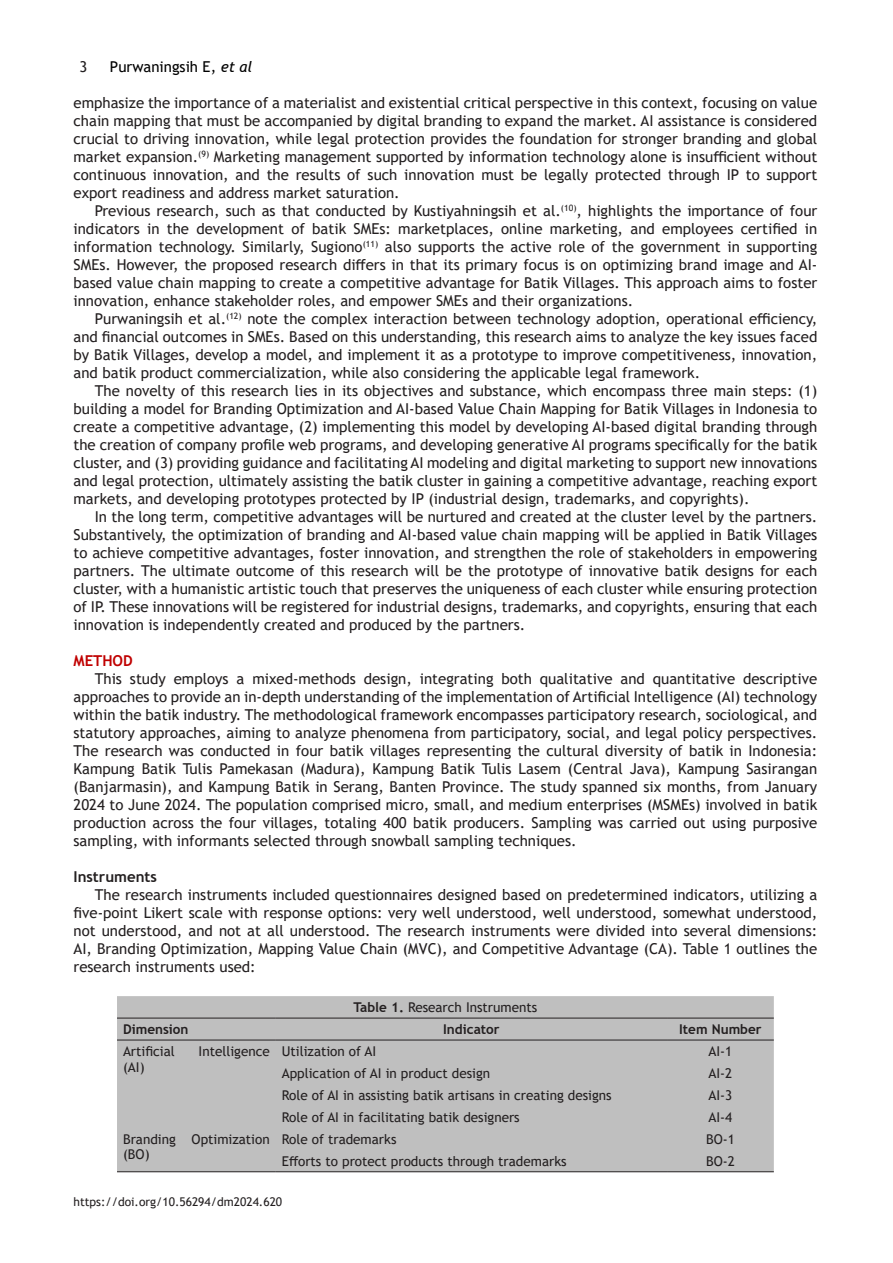
<style>
.page{position:relative;width:893px;height:1263px;background:#fff}
.page>*{position:absolute;margin:0;border:0;box-sizing:border-box;transform-origin:0 0}
.t1{font:15px/18px "Trebuchet MS";color:#231f20;text-align:justify}
.t2{font:15px "Trebuchet MS";color:#000}
.t3{font:700 15px "Trebuchet MS";color:#231f20}
.t4{font:700 15px "Trebuchet MS";color:#c00000}
.t5{font:13.5px/15.5px "Trebuchet MS";color:#231f20}
.t6{font:700 13.5px "Trebuchet MS";color:#231f20}
.t7{font:12px "Trebuchet MS";color:#231f20}
.s1{font-style:italic}
.s2{font-weight:700}
</style>
<div class="page">
<div style="left:117px;top:996px;width:657px;height:175px;background:#bfbfbf"></div>
<hr style="left:117px;top:1171px;width:159px;height:1px;background:#231f20">
<hr style="left:276px;top:1171px;width:391px;height:1px;background:#231f20">
<hr style="left:667px;top:1171px;width:107px;height:1px;background:#231f20">
<hr style="left:117px;top:1018px;width:159px;height:1px;background:#231f20">
<hr style="left:276px;top:1018px;width:391px;height:1px;background:#231f20">
<hr style="left:667px;top:1018px;width:107px;height:1px;background:#231f20">
<hr style="left:117px;top:1040px;width:159px;height:1px;background:#231f20">
<hr style="left:276px;top:1040px;width:391px;height:1px;background:#231f20">
<hr style="left:667px;top:1040px;width:107px;height:1px;background:#231f20">
<p class="t1" style="left:80px;top:58px;width:9px">3</p>
<p class="t2" style="left:110px;top:57px;width:144px">Purwaningsih E, <span class="s1">et al</span></p>
<p class="t1" style="left:74px;top:94px;width:745px">emphasize the importance of a materialist and existential critical perspective in this context, focusing on value chain mapping that must be accompanied by digital branding to expand the market. AI assistance is considered crucial to driving innovation, while legal protection provides the foundation for stronger branding and global market expansion.<sup>(9)</sup> Marketing management supported by information technology alone is insufficient without continuous innovation, and the results of such innovation must be legally protected through IP to support export readiness and address market saturation.</p>
<p class="t1" style="left:74px;top:202px;width:745px;text-indent:21px">Previous research, such as that conducted by Kustiyahningsih et al.<sup>(10)</sup>, highlights the importance of four indicators in the development of batik SMEs: marketplaces, online marketing, and employees certified in information technology. Similarly, Sugiono<sup>(11)</sup> also supports the active role of the government in supporting SMEs. However, the proposed research differs in that its primary focus is on optimizing brand image and AI&shy;based value chain mapping to create a competitive advantage for Batik Villages. This approach aims to foster innovation, enhance stakeholder roles, and empower SMEs and their organizations.</p>
<p class="t1" style="left:74px;top:310px;width:745px;text-indent:21px">Purwaningsih et al.<sup>(12)</sup> note the complex interaction between technology adoption, operational efficiency, and financial outcomes in SMEs. Based on this understanding, this research aims to analyze the key issues faced by Batik Villages, develop a model, and implement it as a prototype to improve competitiveness, innovation, and batik product commercialization, while also considering the applicable legal framework.</p>
<p class="t1" style="left:74px;top:382px;width:745px;text-indent:21px">The novelty of this research lies in its objectives and substance, which encompass three main steps: (1) building a model for Branding Optimization and AI-based Value Chain Mapping for Batik Villages in Indonesia to create a competitive advantage, (2) implementing this model by developing AI-based digital branding through the creation of company profile web programs, and developing generative AI programs specifically for the batik cluster, and (3) providing guidance and facilitating AI modeling and digital marketing to support new innovations and legal protection, ultimately assisting the batik cluster in gaining a competitive advantage, reaching export markets, and developing prototypes protected by IP (industrial design, trademarks, and copyrights).</p>
<p class="t1" style="left:74px;top:508px;width:745px;text-indent:21px">In the long term, competitive advantages will be nurtured and created at the cluster level by the partners.<br>Substantively, the optimization of branding and AI-based value chain mapping will be applied in Batik Villages to achieve competitive advantages, foster innovation, and strengthen the role of stakeholders in empowering partners. The ultimate outcome of this research will be the prototype of innovative batik designs for each cluster, with a humanistic artistic touch that preserves the uniqueness of each cluster while ensuring protection of IP. These innovations will be registered for industrial designs, trademarks, and copyrights, ensuring that each innovation is independently created and produced by the partners.</p>
<p class="t4" style="left:74px;top:651px;width:61px">METHOD</p>
<p class="t1" style="left:74px;top:670px;width:745px;text-indent:21px">This study employs a mixed-methods design, integrating both qualitative and quantitative descriptive approaches to provide an in-depth understanding of the implementation of Artificial Intelligence (AI) technology within the batik industry. The methodological framework encompasses participatory research, sociological, and statutory approaches, aiming to analyze phenomena from participatory, social, and legal policy perspectives.<br>The research was conducted in four batik villages representing the cultural diversity of batik in Indonesia:<br>Kampung Batik Tulis Pamekasan (Madura), Kampung Batik Tulis Lasem (Central Java), Kampung Sasirangan (Banjarmasin), and Kampung Batik in Serang, Banten Province. The study spanned six months, from January 2024 to June 2024. The population comprised micro, small, and medium enterprises (MSMEs) involved in batik production across the four villages, totaling 400 batik producers. Sampling was carried out using purposive sampling, with informants selected through snowball sampling techniques.</p>
<p class="t3" style="left:74px;top:867px;width:85px">Instruments</p>
<p class="t1" style="left:74px;top:886px;width:745px;text-indent:21px">The research instruments included questionnaires designed based on predetermined indicators, utilizing a five-point Likert scale with response options: very well understood, well understood, somewhat understood, not understood, and not at all understood. The research instruments were divided into several dimensions:<br>AI, Branding Optimization, Mapping Value Chain (MVC), and Competitive Advantage (CA). Table 1 outlines the research instruments used:</p>
<p class="t5" style="left:353px;top:999px;width:185px"><span class="s2">Table 1.</span> Research Instruments</p>
<p class="t6" style="left:123px;top:1021px;width:67px">Dimension</p>
<p class="t6" style="left:443px;top:1021px;width:58px">Indicator</p>
<p class="t6" style="left:679px;top:1021px;width:84px">Item Number</p>
<p class="t5" style="left:123px;top:1043px;width:53px">Artificial</p>
<p class="t5" style="left:199px;top:1043px;width:73px">Intelligence</p>
<p class="t5" style="left:123px;top:1059px;width:23px">(AI)</p>
<p class="t5" style="left:282px;top:1043px;width:96px">Utilization of AI</p>
<p class="t5" style="left:708px;top:1043px;width:25px">AI-1</p>
<p class="t5" style="left:282px;top:1065px;width:210px">Application of AI in product design</p>
<p class="t5" style="left:708px;top:1065px;width:25px">AI-2</p>
<p class="t5" style="left:282px;top:1087px;width:331px">Role of AI in assisting batik artisans in creating designs</p>
<p class="t5" style="left:708px;top:1087px;width:25px">AI-3</p>
<p class="t5" style="left:282px;top:1109px;width:239px">Role of AI in facilitating batik designers</p>
<p class="t5" style="left:708px;top:1109px;width:25px">AI-4</p>
<p class="t5" style="left:123px;top:1131px;width:148px">Branding Optimization (BO)</p>
<p class="t5" style="left:282px;top:1131px;width:116px">Role of trademarks</p>
<p class="t5" style="left:706px;top:1131px;width:30px">BO-1</p>
<p class="t5" style="left:282px;top:1153px;width:286px">Efforts to protect products through trademarks</p>
<p class="t5" style="left:706px;top:1153px;width:30px">BO-2</p>
<p class="t7" style="left:74px;top:1194px;width:210px">https://doi.org/10.56294/dm2024.620</p>
</div>
